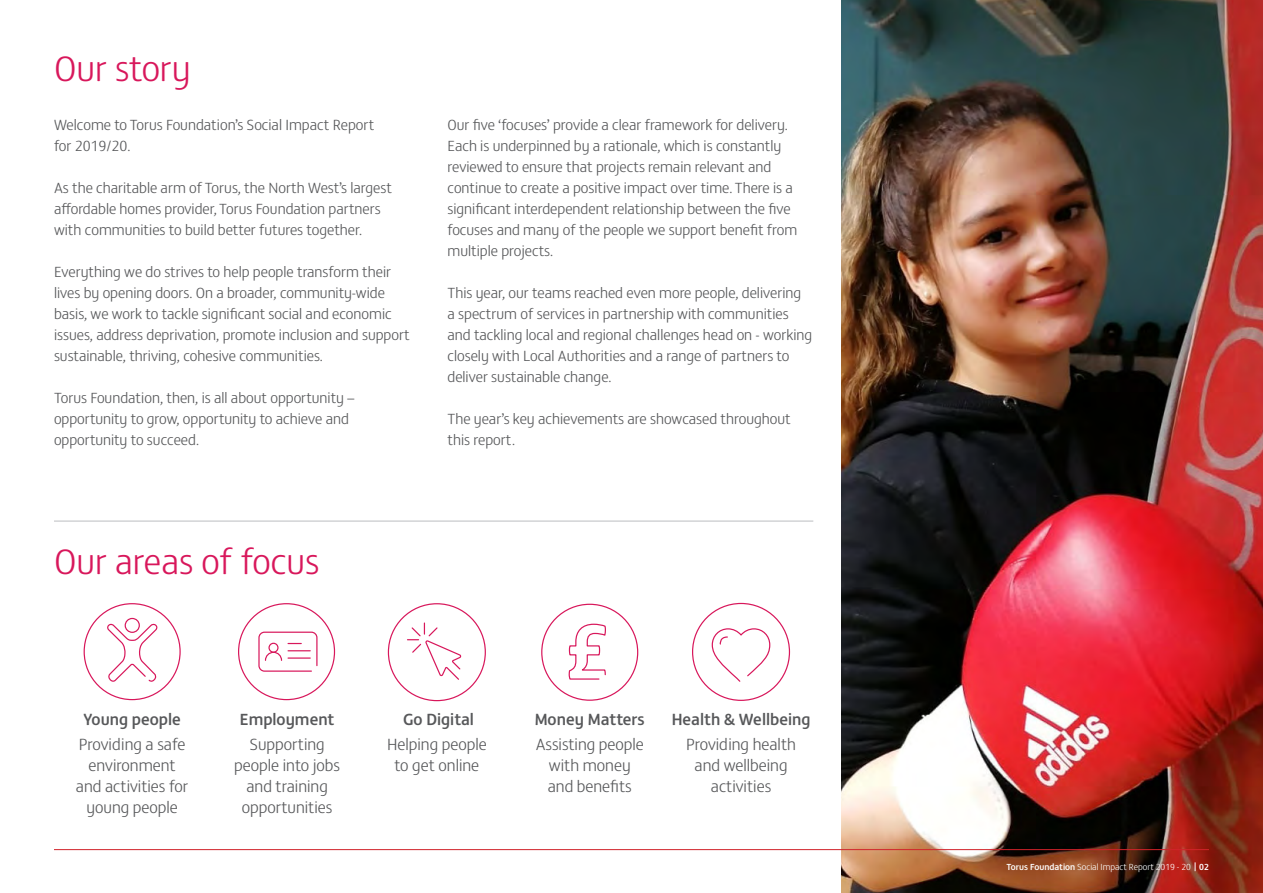
<style>
.page{position:relative;width:1263px;height:893px;background:#fff}
.page>*{position:absolute;margin:0;border:0;box-sizing:border-box;transform-origin:0 0}
.t1{font:300 36px "FS Matthew";color:#d8175b}
.t2{font:300 16.5px/21px "FS Matthew";color:#57585a;text-align:center}
.t3{font:500 16.5px "FS Matthew";color:#57585a}
.t4{font:300 15px/21px "FS Matthew";color:#57585a}
.t5{font:300 9px "FS Matthew";color:#fff}
.s1{font-weight:500}
</style>
<div class="page">
<img style="left:841px;top:0;width:422px;height:893px">
<hr style="left:54px;top:521px;width:759px;height:1px;background:#bcbdc0">
<hr style="left:54px;top:849px;width:1155px;height:1px;background:#d1232a">
<svg style="left:541px;top:603px;width:98px;height:98px"></svg>
<svg style="left:711px;top:628px;width:60px;height:54px"></svg>
<svg style="left:106px;top:623px;width:52px;height:78px"></svg>
<div style="left:125px;top:618px;width:15px;height:15px;border:1px solid #d8175b;border-radius:50%"></div>
<svg style="left:258px;top:631px;width:60px;height:41px"></svg>
<hr style="left:288px;top:657px;width:22px;height:2px;background:#d8175b">
<svg style="left:407px;top:623px;width:55px;height:57px"></svg>
<h1 class="t1" style="left:54px;top:42px;width:138px">Our story</h1>
<p class="t4" style="left:54px;top:113px;width:322px">Welcome to Torus Foundation’s Social Impact Report for 2019/20.</p>
<p class="t4" style="left:54px;top:176px;width:339px">As the charitable arm of Torus, the North West’s largest affordable homes provider, Torus Foundation partners with communities to build better futures together.</p>
<p class="t4" style="left:54px;top:260px;width:357px">Everything we do strives to help people transform their lives by opening doors. On a broader, community-wide basis, we work to tackle significant social and economic issues, address deprivation, promote inclusion and support sustainable, thriving, cohesive communities.</p>
<p class="t4" style="left:54px;top:386px;width:302px">Torus Foundation, then, is all about opportunity – opportunity to grow, opportunity to achieve and opportunity to succeed.</p>
<p class="t4" style="left:447px;top:113px;width:351px">Our five ‘focuses’ provide a clear framework for delivery.<br>Each is underpinned by a rationale, which is constantly reviewed to ensure that projects remain relevant and continue to create a positive impact over time. There is a significant interdependent relationship between the five focuses and many of the people we support benefit from multiple projects.</p>
<p class="t4" style="left:447px;top:281px;width:366px">This year, our teams reached even more people, delivering a spectrum of services in partnership with communities and tackling local and regional challenges head on - working closely with Local Authorities and a range of partners to deliver sustainable change.</p>
<p class="t4" style="left:447px;top:407px;width:345px">The year’s key achievements are showcased throughout this report.</p>
<h1 class="t1" style="left:54px;top:535px;width:267px">Our areas of focus</h1>
<p class="t3" style="left:83px;top:706px;width:99px">Young people</p>
<p class="t3" style="left:240px;top:706px;width:96px">Employment</p>
<p class="t3" style="left:403px;top:706px;width:72px">Go Digital</p>
<p class="t3" style="left:535px;top:706px;width:112px">Money Matters</p>
<p class="t3" style="left:672px;top:706px;width:140px">Health &amp; Wellbeing</p>
<p class="t2" style="left:234px;top:733px;width:107px">Supporting people into jobs and training opportunities</p>
<p class="t2" style="left:387px;top:733px;width:101px">Helping people to get online</p>
<p class="t2" style="left:536px;top:733px;width:110px">Assisting people with money and benefits</p>
<p class="t2" style="left:686px;top:733px;width:111px">Providing health and wellbeing activities</p>
<p class="t2" style="left:76px;top:733px;width:114px">Providing a safe environment and activities for young people</p>
<p class="t5" style="left:1006px;top:860px;width:204px"><span class="s1">Torus Foundation</span> Social Impact Report 2019 - 20 <span class="s1">02</span></p>
</div>
